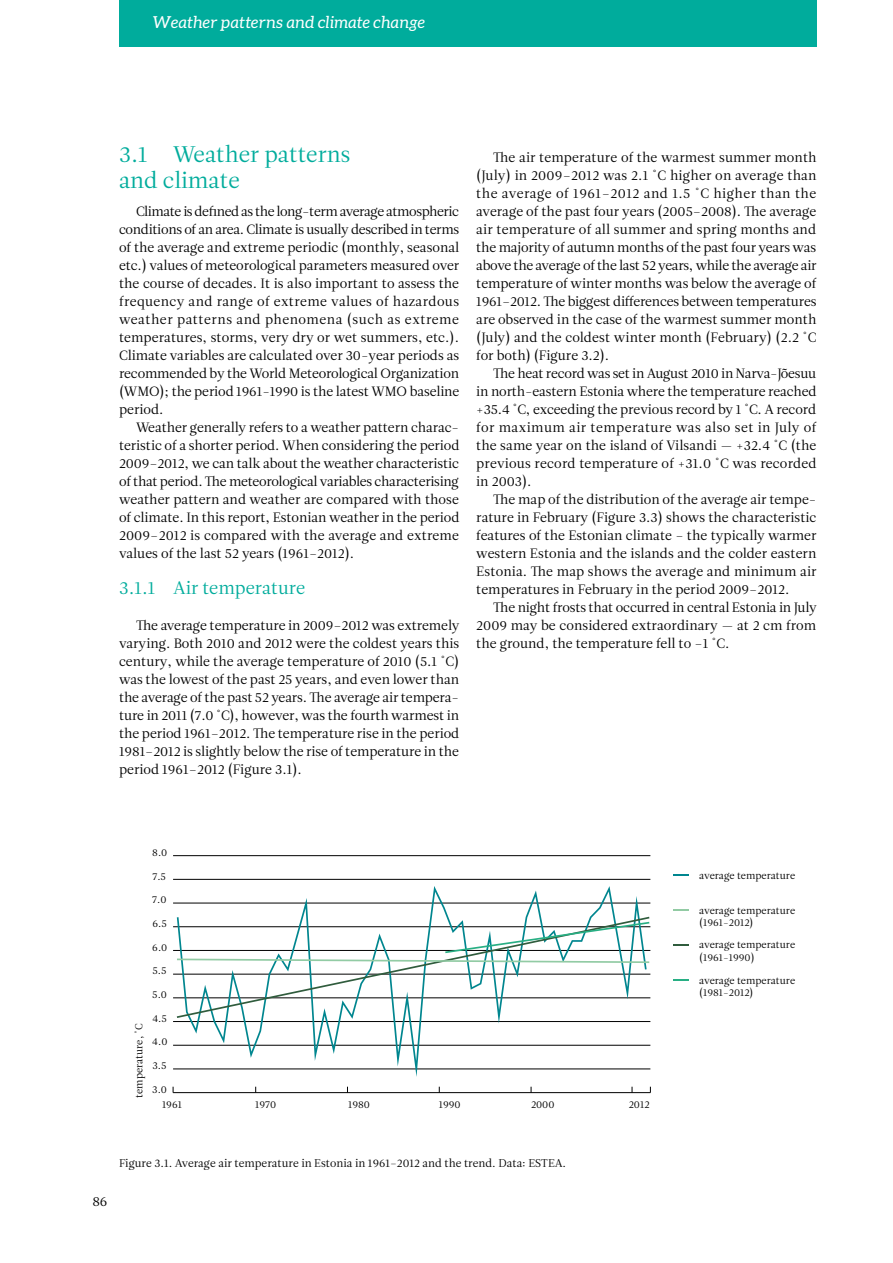
<style>
.page{position:relative;width:893px;height:1263px;background:#fff}
.page>*{position:absolute;margin:0;border:0;box-sizing:border-box;transform-origin:0 0}
.t1{font:22.5px/25.5px "Leitura Roman 1";color:#00ac9c}
.t2{font:18px "Leitura Roman 1";color:#00ac9c}
.t3{font:italic 16.5px "Aleo";letter-spacing:.01em;color:#fff}
.t4{font:13.5px/18px "Leitura Roman 1";color:#000;text-align:justify}
.t5{font:11.25px "Leitura Roman 1";color:#000}
.t6{font:10.2px/12.1px "Leitura Roman 1";color:#000}
</style>
<div class="page">
<div style="left:119px;top:0;width:697px;height:47px;background:#00ac9c"></div>
<hr style="left:173px;top:1092px;width:477px;height:1px;background:#000">
<hr style="left:173px;top:1069px;width:477px;height:1px;background:#000">
<hr style="left:173px;top:1045px;width:477px;height:1px;background:#000">
<hr style="left:173px;top:1021px;width:477px;height:1px;background:#000">
<hr style="left:173px;top:997px;width:477px;height:1px;background:#000">
<hr style="left:173px;top:974px;width:477px;height:1px;background:#000">
<hr style="left:173px;top:950px;width:477px;height:1px;background:#000">
<hr style="left:173px;top:926px;width:477px;height:1px;background:#000">
<hr style="left:173px;top:903px;width:477px;height:1px;background:#000">
<hr style="left:173px;top:879px;width:477px;height:1px;background:#000">
<hr style="left:173px;top:855px;width:477px;height:1px;background:#000">
<svg style="left:674px;top:874px;width:15px;height:2px"></svg>
<svg style="left:177px;top:886px;width:470px;height:191px"></svg>
<svg style="left:175px;top:915px;width:476px;height:104px"></svg>
<svg style="left:175px;top:921px;width:476px;height:43px"></svg>
<svg style="left:674px;top:909px;width:15px;height:2px"></svg>
<svg style="left:674px;top:944px;width:15px;height:1px"></svg>
<svg style="left:674px;top:979px;width:15px;height:2px"></svg>
<p class="t3" style="left:153px;top:13px;width:273px">Weather patterns and climate change</p>
<h1 class="t1" style="left:119px;top:142px;width:233px">3.1 Weather patterns and climate</h1>
<p class="t4" style="left:119px;top:203px;width:342px;text-indent:17px">Climate is defined as the long-term average atmospheric conditions of an area. Climate is usually described in terms of the average and extreme periodic (monthly, seasonal etc.) values of meteorological parameters measured over the course of decades. It is also important to assess the frequency and range of extreme values of hazardous weather patterns and phenomena (such as extreme temperatures, storms, very dry or wet summers, etc.).<br>Climate variables are calculated over 30-year periods as recommended by the World Meteorological Organization (WMO); the period 1961-1990 is the latest WMO baseline period.</p>
<p class="t4" style="left:119px;top:418px;width:342px;text-indent:17px">Weather generally refers to a weather pattern charac&shy;teristic of a shorter period. When considering the period 2009–2012, we can talk about the weather characteristic of that period. The meteorological variables characterising weather pattern and weather are compared with those of climate. In this report, Estonian weather in the period 2009–2012 is compared with the average and extreme values of the last 52 years (1961–2012).</p>
<h2 class="t2" style="left:119px;top:577px;width:188px">3.1.1 Air temperature</h2>
<p class="t4" style="left:119px;top:617px;width:342px;text-indent:17px">The average temperature in 2009–2012 was extremely varying. Both 2010 and 2012 were the coldest years this century, while the average temperature of 2010 (5.1 °C) was the lowest of the past 25 years, and even lower than the average of the past 52 years. The average air tempera&shy;ture in 2011 (7.0 °C), however, was the fourth warmest in the period 1961–2012. The temperature rise in the period 1981–2012 is slightly below the rise of temperature in the period 1961–2012 (Figure 3.1).</p>
<p class="t4" style="left:476px;top:149px;width:342px;text-indent:17px">The air temperature of the warmest summer month (July) in 2009–2012 was 2.1 °C higher on average than the average of 1961–2012 and 1.5 °C higher than the average of the past four years (2005–2008). The average air temperature of all summer and spring months and the majority of autumn months of the past four years was above the average of the last 52 years, while the average air temperature of winter months was below the average of 1961–2012. The biggest differences between temperatures are observed in the case of the warmest summer month (July) and the coldest winter month (February) (2.2 °C for both) (Figure 3.2).</p>
<p class="t4" style="left:476px;top:364px;width:342px;text-indent:17px">The heat record was set in August 2010 in Narva-Jõesuu in north-eastern Estonia where the temperature reached +35.4 °C, exceeding the previous record by 1 °C. A record for maximum air temperature was also set in July of the same year on the island of Vilsandi — +32.4 °C (the previous record temperature of +31.0 °C was recorded in 2003).</p>
<p class="t4" style="left:476px;top:490px;width:342px;text-indent:17px">The map of the distribution of the average air tempe&shy;rature in February (Figure 3.3) shows the characteristic features of the Estonian climate – the typically warmer western Estonia and the islands and the colder eastern Estonia. The map shows the average and minimum air temperatures in February in the period 2009–2012.</p>
<p class="t4" style="left:476px;top:598px;width:342px;text-indent:17px">The night frosts that occurred in central Estonia in July 2009 may be considered extraordinary — at 2 cm from the ground, the temperature fell to –1 °C.</p>
<p class="t6" style="left:152px;top:846px;width:17px">8.0</p>
<p class="t6" style="left:152px;top:870px;width:15px">7.5</p>
<p class="t6" style="left:152px;top:894px;width:16px">7.0</p>
<p class="t6" style="left:152px;top:917px;width:16px">6.5</p>
<p class="t6" style="left:152px;top:941px;width:17px">6.0</p>
<p class="t6" style="left:152px;top:965px;width:16px">5.5</p>
<p class="t6" style="left:152px;top:988px;width:16px">5.0</p>
<p class="t6" style="left:152px;top:1012px;width:16px">4.5</p>
<p class="t6" style="left:133px;top:1097px;width:76px;rotate:-90deg">temperature, °C</p>
<p class="t6" style="left:152px;top:1036px;width:17px">4.0</p>
<p class="t6" style="left:152px;top:1060px;width:16px">3.5</p>
<p class="t6" style="left:152px;top:1083px;width:16px">3.0</p>
<p class="t6" style="left:162px;top:1098px;width:22px">1961</p>
<p class="t6" style="left:255px;top:1098px;width:23px">1970</p>
<p class="t6" style="left:348px;top:1098px;width:23px">1980</p>
<p class="t6" style="left:439px;top:1098px;width:23px">1990</p>
<p class="t6" style="left:531px;top:1098px;width:25px">2000</p>
<p class="t6" style="left:629px;top:1098px;width:22px">2012</p>
<p class="t4" style="left:92px;top:1193px;width:17px">86</p>
<p class="t5" style="left:119px;top:1157px;width:449px">Figure 3.1. Average air temperature in Estonia in 1961–2012 and the trend. Data: ESTEA.</p>
<p class="t6" style="left:699px;top:869px;width:97px">average temperature</p>
<p class="t6" style="left:699px;top:905px;width:97px">average temperature (1961-2012)</p>
<p class="t6" style="left:699px;top:939px;width:97px">average temperature (1961-1990)</p>
<p class="t6" style="left:699px;top:974px;width:97px">average temperature (1981-2012)</p>
</div>
